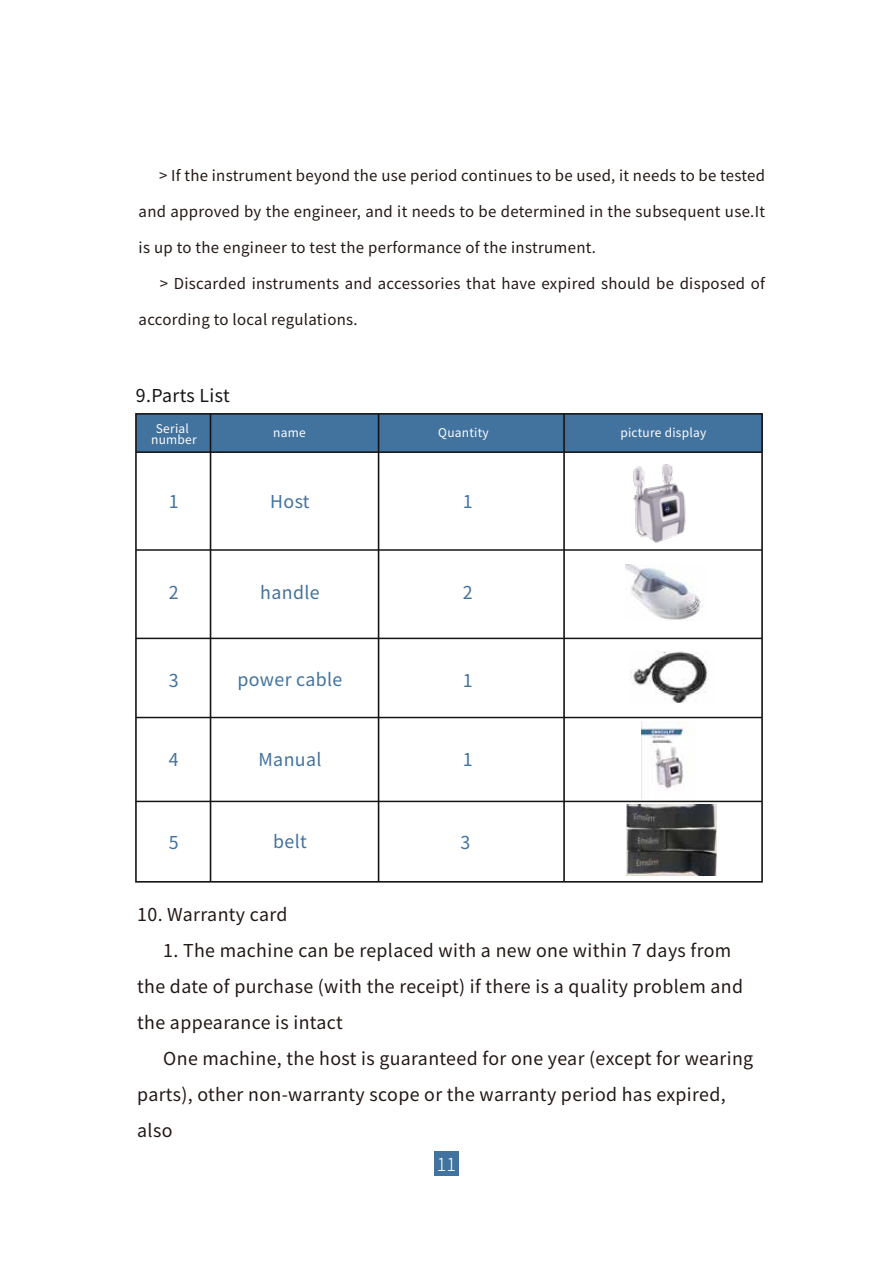
<style>
.page{position:relative;width:893px;height:1263px;background:#fff}
.page>*{position:absolute;margin:0;border:0;box-sizing:border-box;transform-origin:0 0}
.t1{font:300 18px "Source Han Sans CN";color:#fff}
.t2{font:17.7px/36px "Source Han Sans SC";letter-spacing:.02em;color:#221815}
.t3{font:17.7px "Source Han Sans SC";letter-spacing:.02em;color:#42729e}
.t4{font:17.7px "Source Han Sans SC";letter-spacing:.02em;color:#151414}
.t5{font:15px "Source Han Sans SC";letter-spacing:.02em;color:#221815}
.t6{font:12px/10.5px "Source Han Sans SC";letter-spacing:.02em;color:#fff;text-align:center}
</style>
<div class="page">
<div style="left:136px;top:414px;width:626px;height:38px;background:#42729e"></div>
<div style="left:135px;top:413px;width:628px;height:470px;border:2px solid #151414"></div>
<hr style="left:136px;top:717px;width:626px;height:1px;background:#151414">
<hr style="left:136px;top:801px;width:626px;height:1px;background:#151414">
<hr style="left:136px;top:638px;width:626px;height:1px;background:#151414">
<hr style="left:136px;top:549px;width:626px;height:2px;background:#151414">
<hr style="left:136px;top:451px;width:626px;height:2px;background:#151414">
<hr style="left:563px;top:414px;width:2px;height:468px;background:#151414">
<hr style="left:378px;top:414px;width:1px;height:468px;background:#151414">
<hr style="left:210px;top:414px;width:1px;height:468px;background:#151414">
<img style="left:625px;top:565px;width:76px;height:56px">
<img style="left:630px;top:651px;width:78px;height:52px">
<img style="left:626px;top:805px;width:90px;height:70px">
<div style="left:434px;top:1152px;width:24px;height:24px;background:#42729e"></div>
<img style="left:633px;top:464px;width:53px;height:79px">
<img style="left:641px;top:721px;width:45px;height:77px">
<p class="t5" style="left:159px;top:167px;width:607px">&gt; If the instrument beyond the use period continues to be used, it needs to be tested</p>
<p class="t5" style="left:139px;top:203px;width:628px">and approved by the engineer, and it needs to be determined in the subsequent use.It</p>
<p class="t5" style="left:139px;top:239px;width:459px">is up to the engineer to test the performance of the instrument.</p>
<p class="t5" style="left:160px;top:275px;width:607px">&gt; Discarded instruments and accessories that have expired should be disposed of</p>
<p class="t5" style="left:139px;top:311px;width:221px">according to local regulations.</p>
<p class="t4" style="left:136px;top:385px;width:95px">9.Parts List</p>
<p class="t6" style="left:151px;top:424px;width:47px">Serial number</p>
<p class="t6" style="left:273px;top:428px;width:34px">name</p>
<p class="t6" style="left:438px;top:428px;width:52px">Quantity</p>
<p class="t6" style="left:620px;top:428px;width:87px">picture display</p>
<p class="t3" style="left:270px;top:491px;width:41px">Host</p>
<p class="t3" style="left:169px;top:491px;width:11px">1</p>
<p class="t3" style="left:463px;top:491px;width:11px">1</p>
<p class="t3" style="left:169px;top:583px;width:11px">2</p>
<p class="t3" style="left:260px;top:583px;width:61px">handle</p>
<p class="t3" style="left:463px;top:583px;width:11px">2</p>
<p class="t3" style="left:169px;top:670px;width:11px">3</p>
<p class="t3" style="left:238px;top:670px;width:106px">power cable</p>
<p class="t3" style="left:463px;top:670px;width:11px">1</p>
<p class="t3" style="left:169px;top:749px;width:11px">4</p>
<p class="t3" style="left:259px;top:749px;width:64px">Manual</p>
<p class="t3" style="left:463px;top:749px;width:11px">1</p>
<p class="t3" style="left:169px;top:832px;width:11px">5</p>
<p class="t3" style="left:273px;top:832px;width:35px">belt</p>
<p class="t3" style="left:461px;top:832px;width:11px">3</p>
<p class="t2" style="left:137px;top:896px;width:152px">10. Warranty card</p>
<p class="t2" style="left:137px;top:932px;width:607px;text-indent:26px">1. The machine can be replaced with a new one within 7 days from the date of purchase (with the receipt) if there is a quality problem and the appearance is intact</p>
<p class="t2" style="left:137px;top:1040px;width:617px;text-indent:26px">One machine, the host is guaranteed for one year (except for wearing parts), other non-warranty scope or the warranty period has expired, also</p>
<p class="t1" style="left:437px;top:1154px;width:21px">11</p>
</div>
